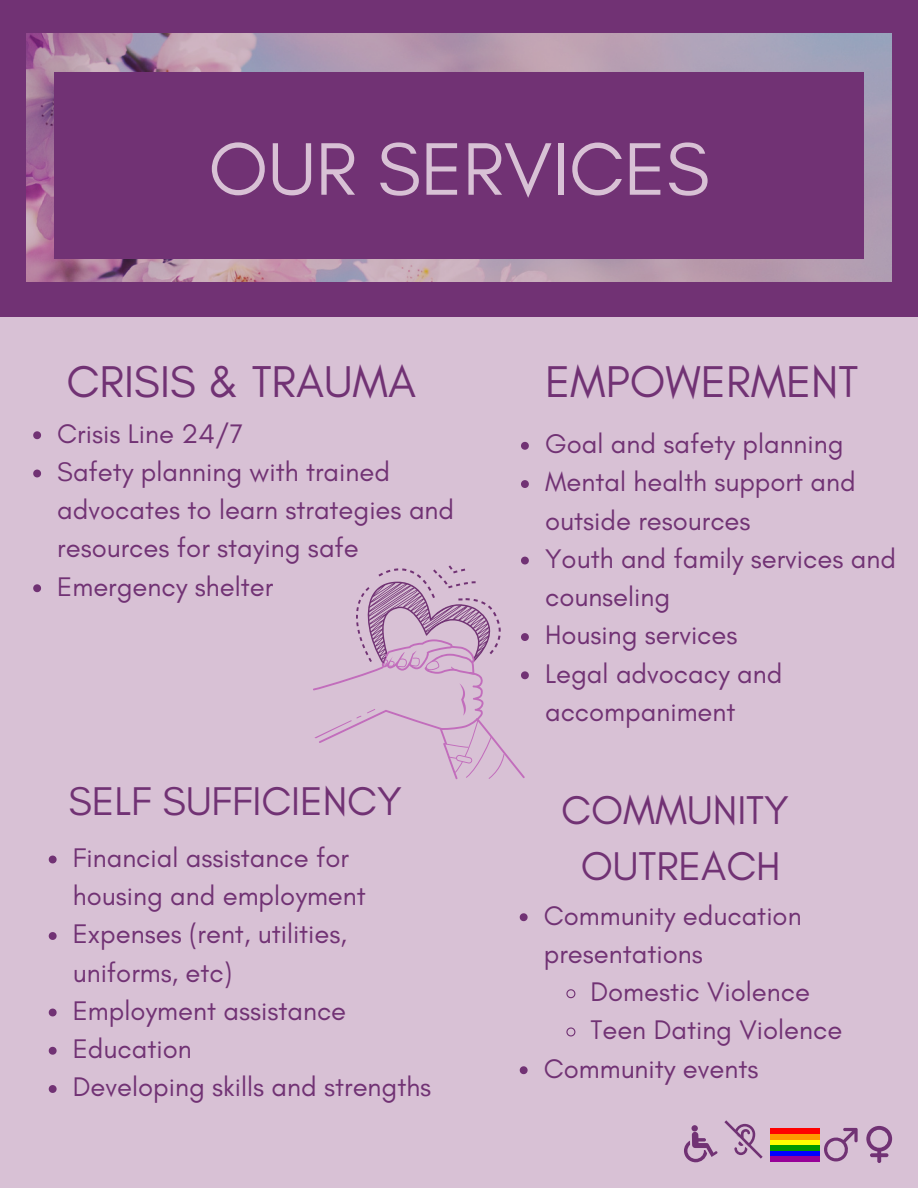
<style>
.page{position:relative;width:918px;height:1188px;background:#d8c1d5}
.page>*{position:absolute;margin:0;border:0;box-sizing:border-box;transform-origin:0 0}
.t1{font:75.75px "Glacial Indifference";color:#d8c1d5}
.t2{font:45.3px "Glacial Indifference";color:#713274}
.t3{font:40.8px "Glacial Indifference";color:#713274}
.t4{font:27.45px/38.2px "Glacial Indifference";color:#713274}
</style>
<div class="page">
<div style="left:0;top:0;width:918px;height:316px;background:#713274"></div>
<img style="left:26px;top:34px;width:865px;height:247px">
<div style="left:54px;top:72px;width:810px;height:187px;background:#713274"></div>
<div style="left:691px;top:1125px;width:7px;height:6px;background:#713274;border-radius:50%"></div>
<svg style="left:684px;top:1132px;width:33px;height:30px"></svg>
<svg style="left:724px;top:1120px;width:39px;height:39px"></svg>
<div style="left:770px;top:1156px;width:50px;height:5px;background:#980098"></div>
<div style="left:770px;top:1151px;width:50px;height:5px;background:#00f"></div>
<div style="left:770px;top:1145px;width:50px;height:6px;background:#009800"></div>
<div style="left:770px;top:1140px;width:50px;height:5px;background:#ff0"></div>
<div style="left:770px;top:1134px;width:50px;height:6px;background:#ff9800"></div>
<div style="left:770px;top:1129px;width:50px;height:5px;background:#f00"></div>
<svg style="left:824px;top:1128px;width:34px;height:34px"></svg>
<svg style="left:866px;top:1126px;width:26px;height:37px"></svg>
<svg style="left:33px;top:431px;width:8px;height:8px"></svg>
<svg style="left:33px;top:470px;width:8px;height:7px"></svg>
<svg style="left:33px;top:584px;width:8px;height:8px"></svg>
<svg style="left:521px;top:442px;width:8px;height:8px"></svg>
<svg style="left:521px;top:480px;width:8px;height:8px"></svg>
<svg style="left:313px;top:557px;width:216px;height:222px"></svg>
<svg style="left:520px;top:913px;width:8px;height:8px"></svg>
<svg style="left:566px;top:989px;width:10px;height:10px"></svg>
<svg style="left:566px;top:1027px;width:10px;height:10px"></svg>
<svg style="left:520px;top:1066px;width:8px;height:8px"></svg>
<svg style="left:49px;top:856px;width:8px;height:7px"></svg>
<svg style="left:49px;top:932px;width:8px;height:8px"></svg>
<svg style="left:49px;top:1009px;width:8px;height:7px"></svg>
<svg style="left:49px;top:1047px;width:8px;height:8px"></svg>
<svg style="left:49px;top:1085px;width:8px;height:8px"></svg>
<p class="t1" style="left:208px;top:123px;width:503px">OUR SERVICES</p>
<p class="t2" style="left:66px;top:354px;width:351px">CRISIS &amp; TRAUMA</p>
<p class="t4" style="left:57px;top:414px;width:187px">Crisis Line 24/7</p>
<p class="t4" style="left:57px;top:452px;width:398px">Safety planning with trained advocates to learn strategies and resources for staying safe</p>
<p class="t4" style="left:57px;top:567px;width:217px">Emergency shelter</p>
<p class="t3" style="left:69px;top:777px;width:335px">SELF SUFFICIENCY</p>
<p class="t4" style="left:73px;top:838px;width:295px">Financial assistance for housing and employment</p>
<p class="t4" style="left:73px;top:915px;width:276px">Expenses (rent, utilities, uniforms, etc)</p>
<p class="t4" style="left:73px;top:991px;width:275px">Employment assistance</p>
<p class="t4" style="left:73px;top:1029px;width:120px">Education</p>
<p class="t4" style="left:73px;top:1068px;width:360px">Developing skills and strengths</p>
<p class="t2" style="left:545px;top:354px;width:315px">EMPOWERMENT</p>
<p class="t4" style="left:545px;top:424px;width:300px">Goal and safety planning</p>
<p class="t4" style="left:545px;top:463px;width:312px">Mental health support and outside resources</p>
<p class="t4" style="left:545px;top:539px;width:352px">Youth and family services and counseling</p>
<p class="t4" style="left:545px;top:616px;width:194px">Housing services</p>
<p class="t4" style="left:545px;top:654px;width:239px">Legal advocacy and accompaniment</p>
<p class="t3" style="left:561px;top:785px;width:229px">COMMUNITY</p>
<p class="t3" style="left:581px;top:841px;width:201px">OUTREACH</p>
<p class="t4" style="left:544px;top:896px;width:259px">Community education presentations</p>
<p class="t4" style="left:590px;top:972px;width:221px">Domestic Violence</p>
<p class="t4" style="left:590px;top:1011px;width:254px">Teen Dating Violence</p>
<p class="t4" style="left:544px;top:1049px;width:216px">Community events</p>
</div>
